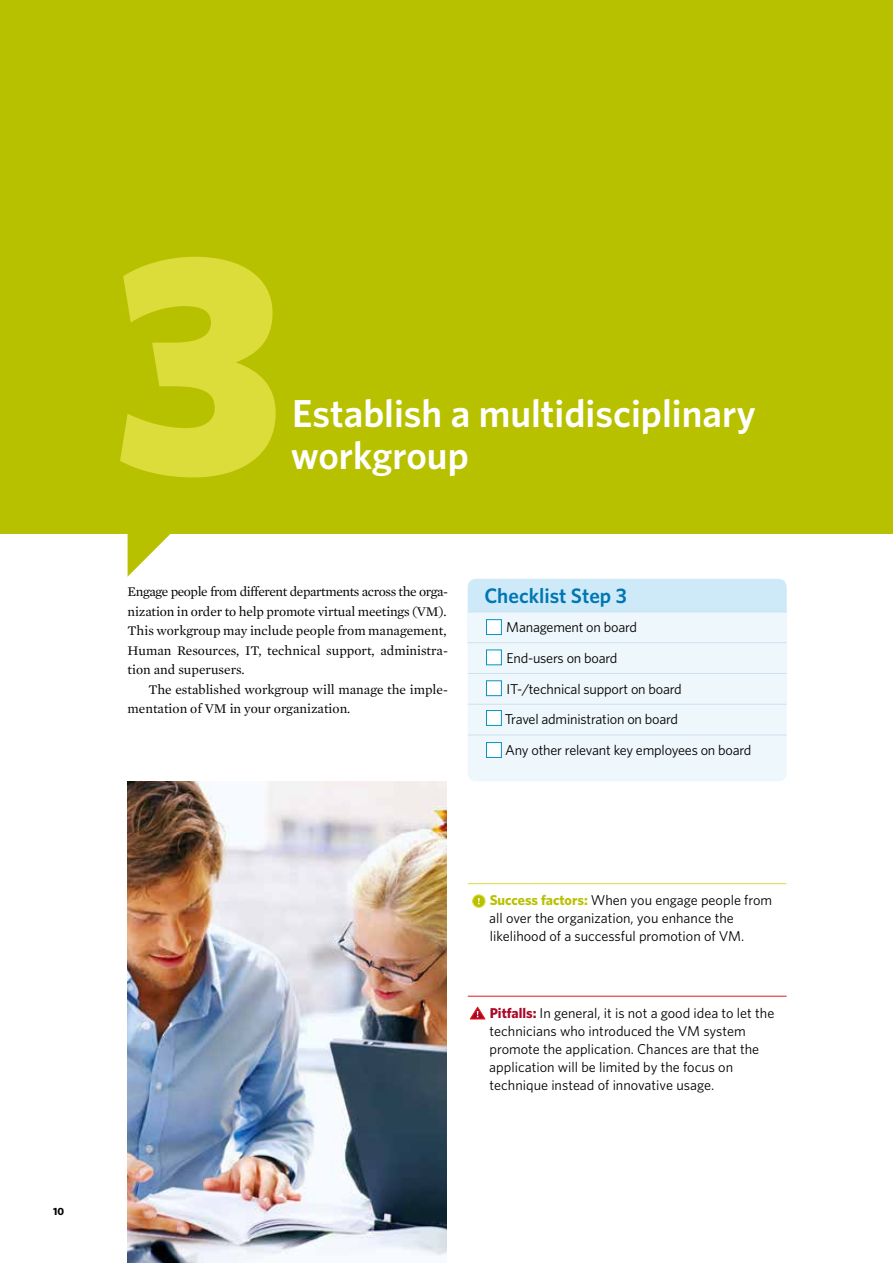
<style>
.page{position:relative;width:893px;height:1263px;background:#fff}
.page>*{position:absolute;margin:0;border:0;box-sizing:border-box;transform-origin:0 0}
.t1{font:900 314.4px "Whitney";color:#dcdc3b}
.t2{font:600 39px/42px "Whitney";color:#fff}
.t3{font:600 21px "Whitney";color:#0076b3}
.t4{font:14.25px/18px "Whitney";color:#000}
.t5{font:13.5px/19.5px "Mercury Text G1";color:#000;text-align:justify}
.t6{font:700 10.5px "Whitney";color:#000}
.s1{font-weight:700;color:#b8c100}
.s2{font-weight:700;color:#aa0829}
</style>
<div class="page">
<div style="left:0;top:0;width:893px;height:534px;background:#b8c100"></div>
<div style="left:468px;top:579px;width:319px;height:202px;background:#eef7fc;border-radius:9px"></div>
<div style="left:468px;top:579px;width:319px;height:73px;background:#ceeaf8;border-radius:9px"></div>
<div style="left:468px;top:612px;width:319px;height:90px;background:#eef7fc"></div>
<hr style="left:468px;top:612px;width:319px;height:1px;background:#cfe0ef">
<hr style="left:468px;top:642px;width:319px;height:1px;background:#cfe0ef">
<hr style="left:468px;top:673px;width:319px;height:1px;background:#cfe0ef">
<hr style="left:468px;top:704px;width:319px;height:1px;background:#cfe0ef">
<hr style="left:468px;top:735px;width:319px;height:1px;background:#cfe0ef">
<hr style="left:468px;top:996px;width:319px;height:1px;background:#e31c19">
<svg style="left:470px;top:1007px;width:16px;height:12px"></svg>
<svg style="left:128px;top:534px;width:43px;height:43px"></svg>
<img style="left:128px;top:781px;width:318px;height:482px">
<hr style="left:468px;top:883px;width:319px;height:1px;background:#dcdc3b">
<svg style="left:472px;top:894px;width:14px;height:14px"></svg>
<div style="left:486px;top:619px;width:16px;height:16px;background:#fff;border:1px solid #0a92c3"></div>
<div style="left:486px;top:649px;width:16px;height:16px;background:#fff;border:1px solid #0a92c3"></div>
<div style="left:486px;top:680px;width:16px;height:16px;background:#fff;border:1px solid #0a92c3"></div>
<div style="left:486px;top:710px;width:16px;height:16px;background:#fff;border:1px solid #0a92c3"></div>
<div style="left:486px;top:742px;width:16px;height:16px;background:#fff;border:1px solid #0a92c3"></div>
<p class="t6" style="left:53px;top:1205px;width:12px">10</p>
<h1 class="t1" style="left:111px;top:172px;width:177px">3</h1>
<h2 class="t2" style="left:291px;top:392px;width:466px">Establish a multidisciplinary workgroup</h2>
<p class="t5" style="left:128px;top:581px;width:322px">Engage people from different departments across the orga&shy;nization in order to help promote virtual meetings (VM).<br>This workgroup may include people from management, Human Resources, IT, technical support, administra&shy;tion and superusers.</p>
<p class="t5" style="left:128px;top:679px;width:322px;text-indent:21px">The established workgroup will manage the imple&shy;mentation of VM in your organization.</p>
<h3 class="t3" style="left:484px;top:583px;width:144px">Checklist Step 3</h3>
<p class="t4" style="left:505px;top:612px;width:248px;line-height:30.8px">Management on board<br>End-users on board<br>IT-/technical support on board<br>Travel administration on board<br>Any other relevant key employees on board</p>
<p class="t4" style="left:489px;top:891px;width:284px"><span class="s1">Success factors:</span> When you engage people from all over the organization, you enhance the likelihood of a successful promotion of VM.</p>
<p class="t4" style="left:489px;top:1004px;width:287px"><span class="s2">Pitfalls:</span> In general, it is not a good idea to let the technicians who introduced the VM system promote the application. Chances are that the application will be limited by the focus on technique instead of innovative usage.</p>
</div>
